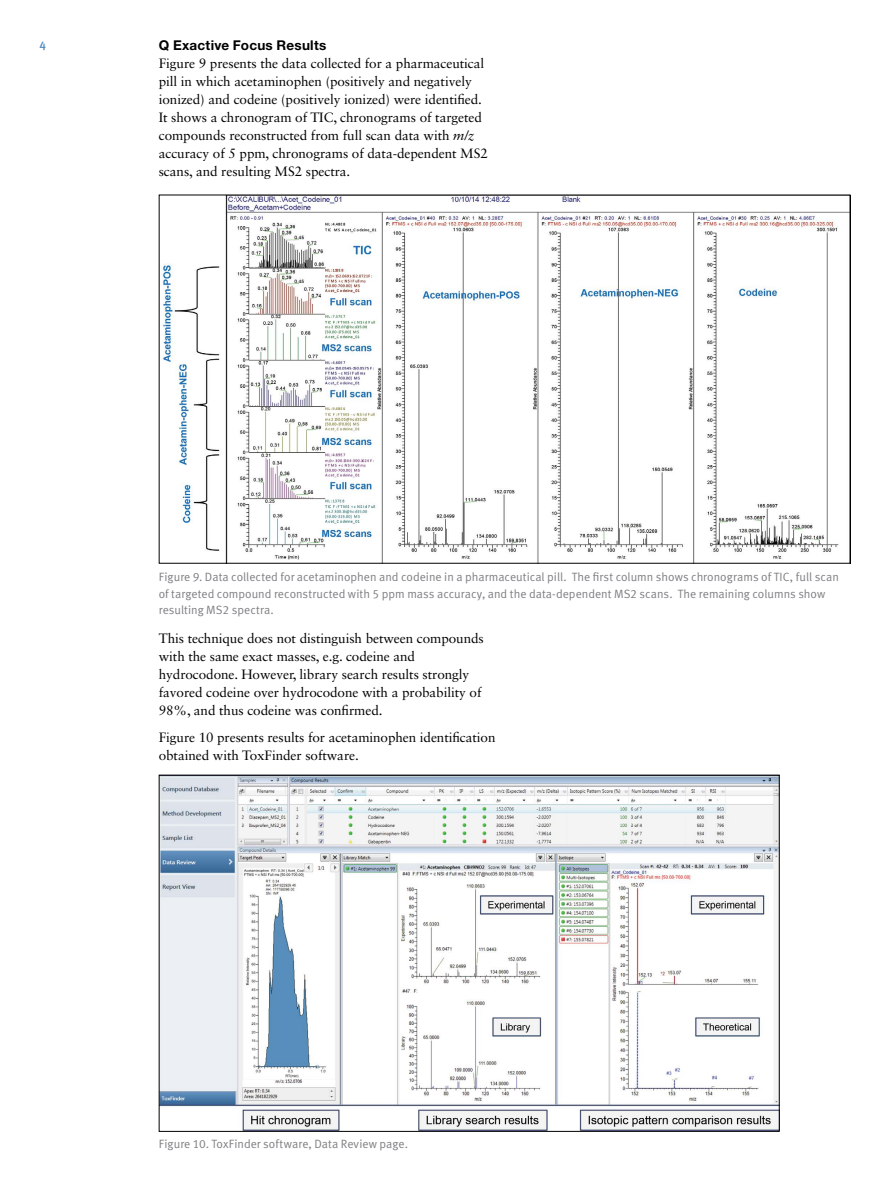
<style>
.page{position:relative;width:891px;height:1188px;background:#fff}
.page>*{position:absolute;margin:0;border:0;box-sizing:border-box;transform-origin:0 0}
.t1{font:13.5px/18px "Sabon LT Std";letter-spacing:-.005em;color:#000}
.t2{font:700 13.5px "Helvetica Neue LT Std";letter-spacing:.015em;color:#000}
.t3{font:12px/16.5px "Meta Normal LF";color:#807f83}
.t4{font:500 12px "Meta OT";color:#4f8abe}
.s1{font-family:"Sabon";font-style:italic}
</style>
<div class="page">
<img style="left:162px;top:197px;width:686px;height:365px">
<img style="left:161px;top:777px;width:617px;height:353px">
<p class="t4" style="left:40px;top:37px;width:8px">4</p>
<p class="t2" style="left:159px;top:37px;width:169px">Q Exactive Focus Results</p>
<p class="t1" style="left:159px;top:54px;width:331px">Figure 9 presents the data collected for a pharmaceutical pill in which acetaminophen (positively and negatively ionized) and codeine (positively ionized) were identified.<br>It shows a chronogram of TIC, chronograms of targeted compounds reconstructed from full scan data with <span class="s1">m/z </span>accuracy of 5 ppm, chronograms of data-dependent MS2 scans, and resulting MS2 spectra.</p>
<p class="t3" style="left:159px;top:568px;width:682px">Figure 9. Data collected for acetaminophen and codeine in a pharmaceutical pill. The first column shows chronograms of TIC, full scan of targeted compound reconstructed with 5 ppm mass accuracy, and the data-dependent MS2 scans. The remaining columns show resulting MS2 spectra.</p>
<p class="t1" style="left:159px;top:629px;width:327px">This technique does not distinguish between compounds with the same exact masses, e.g. codeine and hydrocodone. However, library search results strongly favored codeine over hydrocodone with a probability of 98%, and thus codeine was confirmed.</p>
<p class="t1" style="left:159px;top:728px;width:338px">Figure 10 presents results for acetaminophen identification obtained with ToxFinder software.</p>
<p class="t3" style="left:159px;top:1135px;width:251px">Figure 10. ToxFinder software, Data Review page.</p>
</div>
